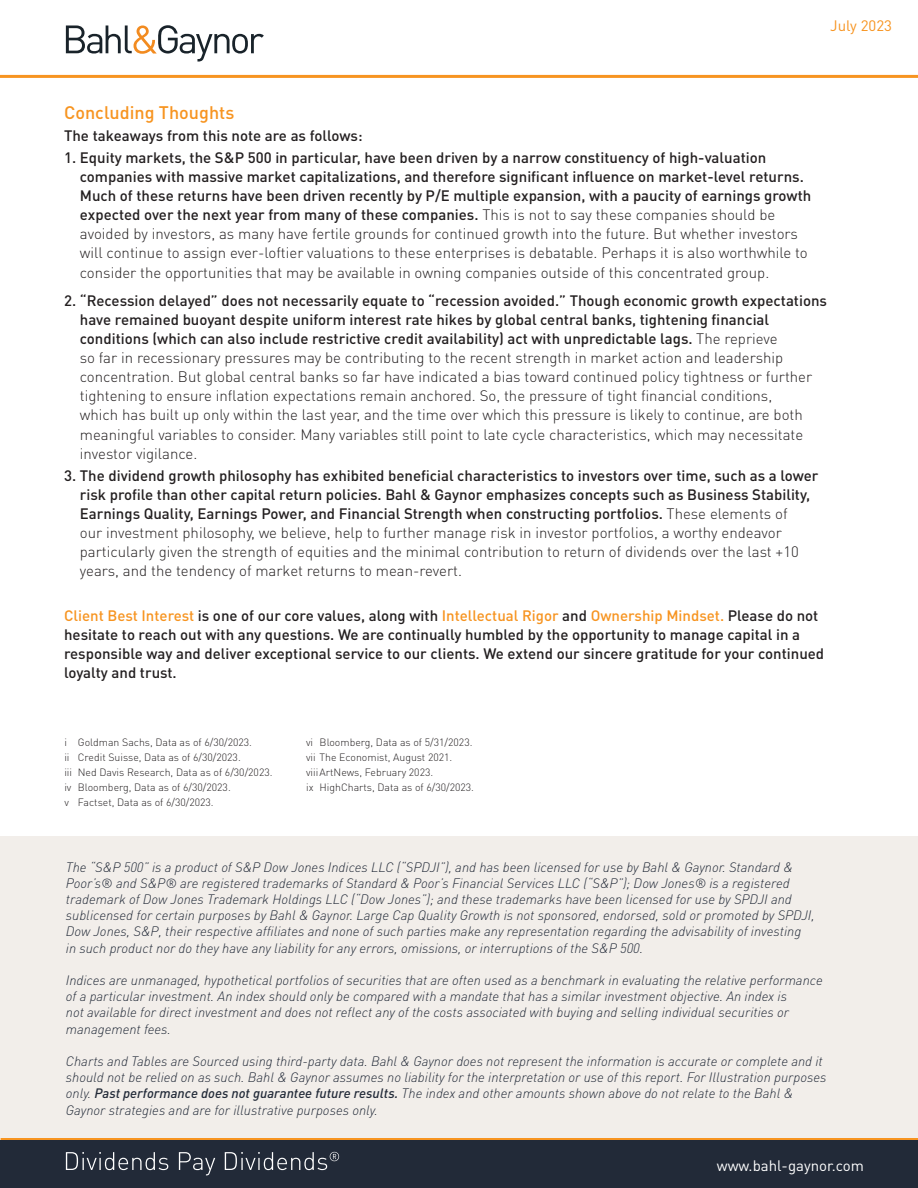
<style>
.page{position:relative;width:918px;height:1188px;background:#fff}
.page>*{position:absolute;margin:0;border:0;box-sizing:border-box;transform-origin:0 0}
.t1{font:500 18px "DIN Pro";color:#f79420}
.t2{font:500 15px/19.2px "DIN Pro";color:#231f20}
.t3{font:300 15px/19px "DIN Pro";color:#231f20}
.t4{font:15px "DIN Pro";color:#fff}
.t5{font:15px "DIN Pro";color:#f79420}
.t6{font:italic 300 13.5px/16.2px "DIN";color:#222a38}
.t7{font:300 10.5px/15px "DIN Pro";color:#231f20}
.s1{font-weight:300}
.s2{font-weight:500}
.s3{color:#f79420}
</style>
<div class="page">
<hr style="left:1px;top:1138px;width:917px;height:3px;background:#f79420">
<div style="left:0;top:1141px;width:918px;height:47px;background:#222a38"></div>
<svg style="left:66px;top:1152px;width:102px;height:18px"></svg>
<svg style="left:179px;top:1152px;width:36px;height:23px"></svg>
<svg style="left:225px;top:1152px;width:114px;height:18px"></svg>
<hr style="left:0;top:75px;width:918px;height:3px;background:#f79420">
<svg style="left:66px;top:25px;width:198px;height:37px"></svg>
<div style="left:1px;top:836px;width:917px;height:302px;background:#f2eeea"></div>
<p class="t5" style="left:830px;top:15px;width:63px">July 2023</p>
<p class="t1" style="left:64px;top:100px;width:172px">Concluding Thoughts</p>
<p class="t2" style="left:64px;top:125px;width:300px">The takeaways from this note are as follows:</p>
<p class="t2" style="left:80px;top:147px;width:733px;text-indent:-16px">1. Equity markets, the S&amp;P 500 in particular, have been driven by a narrow constituency of high-valuation companies with massive market capitalizations, and therefore significant influence on market-level returns.<br>Much of these returns have been driven recently by P/E multiple expansion, with a paucity of earnings growth expected over the next year from many of these companies. <span class="s1">This is not to say these companies should be avoided by investors, as many have fertile grounds for continued growth into the future. But whether investors will continue to assign ever-loftier valuations to these enterprises is debatable. Perhaps it is also worthwhile to consider the opportunities that may be available in owning companies outside of this concentrated group.</span></p>
<p class="t3" style="left:80px;top:290px;width:749px;text-indent:-16px"><span class="s2">2. “Recession delayed” does not necessarily equate to “recession avoided.” Though economic growth expectations have remained buoyant despite uniform interest rate hikes by global central banks, tightening financial conditions (which can also include restrictive credit availability) act with unpredictable lags.</span> The reprieve<br>so far in recessionary pressures may be contributing to the recent strength in market action and leadership concentration. But global central banks so far have indicated a bias toward continued policy tightness or further tightening to ensure inflation expectations remain anchored. So, the pressure of tight financial conditions,<br>which has built up only within the last year, and the time over which this pressure is likely to continue, are both meaningful variables to consider. Many variables still point to late cycle characteristics, which may necessitate investor vigilance.</p>
<p class="t2" style="left:80px;top:465px;width:740px;text-indent:-16px">3. The dividend growth philosophy has exhibited beneficial characteristics to investors over time, such as a lower risk profile than other capital return policies. Bahl &amp; Gaynor emphasizes concepts such as Business Stability, Earnings Quality, Earnings Power, and Financial Strength when constructing portfolios. <span class="s1">These elements of<br>our investment philosophy, we believe, help to further manage risk in investor portfolios, a worthy endeavor particularly given the strength of equities and the minimal contribution to return of dividends over the last +10 years, and the tendency of market returns to mean-revert.</span></p>
<p class="t2" style="left:64px;top:605px;width:762px"><span class="s3">Client Best Interest</span> is one of our core values, along with <span class="s3">Intellectual Rigor</span> and <span class="s3">Ownership Mindset.</span> Please do not hesitate to reach out with any questions. We are continually humbled by the opportunity to manage capital in a responsible way and deliver exceptional service to our clients. We extend our sincere gratitude for your continued loyalty and trust.</p>
<p class="t7" style="left:64px;top:734px;width:210px">i Goldman Sachs, Data as of 6/30/2023.<br>ii Credit Suisse, Data as of 6/30/2023.<br>iii Ned Davis Research, Data as of 6/30/2023. iv Bloomberg, Data as of 6/30/2023.<br>v Factset, Data as of 6/30/2023.</p>
<p class="t7" style="left:306px;top:734px;width:169px">vi Bloomberg, Data as of 5/31/2023. vii The Economist, August 2021. viiiArtNews, February 2023.<br>ix HighCharts, Data as of 6/30/2023.</p>
<p class="t6" style="left:66px;top:858px;width:750px">The “S&amp;P 500” is a product of S&amp;P Dow Jones Indices LLC (“SPDJI”), and has been licensed for use by Bahl &amp; Gaynor. Standard &amp; Poor’s® and S&amp;P® are registered trademarks of Standard &amp; Poor’s Financial Services LLC (“S&amp;P”); Dow Jones® is a registered trademark of Dow Jones Trademark Holdings LLC (“Dow Jones”); and these trademarks have been licensed for use by SPDJI and sublicensed for certain purposes by Bahl &amp; Gaynor. Large Cap Quality Growth is not sponsored, endorsed, sold or promoted by SPDJI, Dow Jones, S&amp;P, their respective affiliates and none of such parties make any representation regarding the advisability of investing in such product nor do they have any liability for any errors, omissions, or interruptions of the S&amp;P 500.</p>
<p class="t6" style="left:66px;top:972px;width:758px">Indices are unmanaged, hypothetical portfolios of securities that are often used as a benchmark in evaluating the relative performance of a particular investment. An index should only be compared with a mandate that has a similar investment objective. An index is<br>not available for direct investment and does not reflect any of the costs associated with buying and selling individual securities or management fees.</p>
<p class="t6" style="left:66px;top:1053px;width:762px">Charts and Tables are Sourced using third-party data. Bahl &amp; Gaynor does not represent the information is accurate or complete and it should not be relied on as such. Bahl &amp; Gaynor assumes no liability for the interpretation or use of this report. For Illustration purposes only. <span class="s2">Past performance does not guarantee future results.</span> The index and other amounts shown above do not relate to the Bahl &amp; Gaynor strategies and are for illustrative purposes only.</p>
<p class="t4" style="left:717px;top:1155px;width:149px">www.bahl-gaynor.com</p>
</div>
